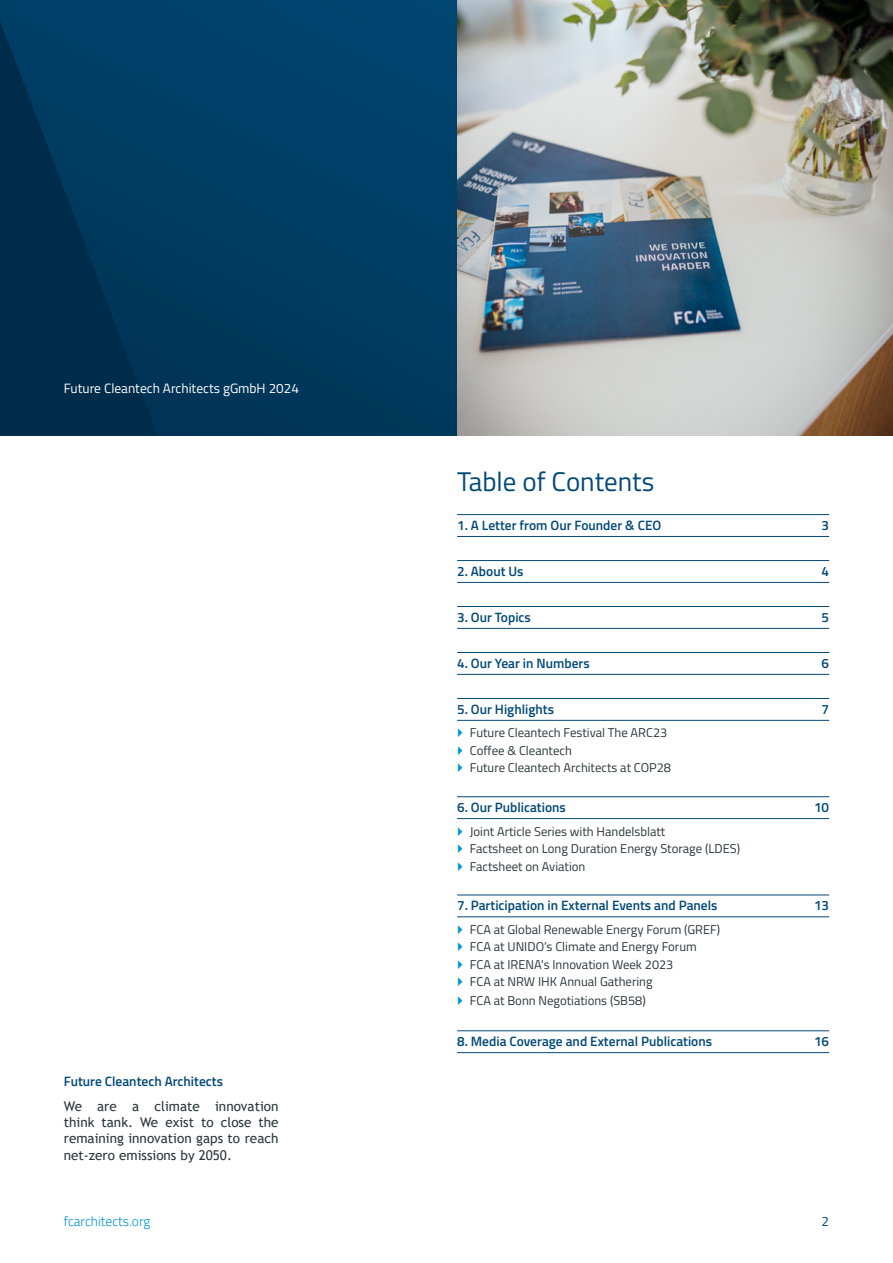
<style>
.page{position:relative;width:893px;height:1263px;background:#fff}
.page>*{position:absolute;margin:0;border:0;box-sizing:border-box;transform-origin:0 0}
.t1{font:27px "Titillium Web";color:#004977}
.t2{font:600 13.5px "Titillium Web";color:#004977}
.t3{font:13.5px/16.2px "Trebuchet MS";color:#2a363b;text-align:justify}
.t4{font:13.5px "Titillium Web";color:#fff}
.t5{font:300 13.5px "Titillium Web";color:#0093d3}
.t6{font:13.5px "Titillium Web";color:#004977}
.t7{font:12.75px/17.4px "Titillium Web";color:#2a363b}
</style>
<div class="page">
<div style="left:0;top:0;width:457px;height:435px;background:#003d64"></div>
<img style="left:457px;top:0;width:436px;height:435px">
<svg style="left:0;top:22px;width:158px;height:413px;fill:#002c4b"></svg>
<hr style="left:457px;top:514px;width:372px;height:1px;background:#004977">
<hr style="left:457px;top:536px;width:372px;height:1px;background:#004977">
<hr style="left:457px;top:560px;width:372px;height:1px;background:#004977">
<hr style="left:457px;top:582px;width:372px;height:1px;background:#004977">
<hr style="left:457px;top:606px;width:372px;height:1px;background:#004977">
<hr style="left:457px;top:628px;width:372px;height:1px;background:#004977">
<hr style="left:457px;top:652px;width:372px;height:1px;background:#004977">
<hr style="left:457px;top:674px;width:372px;height:1px;background:#004977">
<hr style="left:457px;top:698px;width:372px;height:1px;background:#004977">
<hr style="left:457px;top:720px;width:372px;height:1px;background:#004977">
<hr style="left:457px;top:796px;width:372px;height:1px;background:#004977">
<hr style="left:457px;top:818px;width:372px;height:1px;background:#004977">
<hr style="left:457px;top:895px;width:372px;height:1px;background:#004977">
<hr style="left:457px;top:916px;width:372px;height:1px;background:#004977">
<hr style="left:457px;top:1030px;width:372px;height:1px;background:#004977">
<hr style="left:457px;top:1052px;width:372px;height:1px;background:#004977">
<p class="t4" style="left:64px;top:378px;width:237px">Future Cleantech Architects gGmbH 2024</p>
<p class="t2" style="left:64px;top:1071px;width:161px">Future Cleantech Architects</p>
<p class="t3" style="left:64px;top:1098px;width:216px">We are a climate innovation think tank. We exist to close the remaining innovation gaps to reach net-zero emissions by 2050.</p>
<h1 class="t1" style="left:457px;top:461px;width:199px">Table of Contents</h1>
<p class="t2" style="left:457px;top:515px;width:206px">1. A Letter from Our Founder &amp; CEO</p>
<p class="t2" style="left:822px;top:515px;width:9px">3</p>
<p class="t2" style="left:457px;top:561px;width:68px">2. About Us</p>
<p class="t2" style="left:822px;top:561px;width:9px">4</p>
<p class="t2" style="left:457px;top:607px;width:75px">3. Our Topics</p>
<p class="t2" style="left:822px;top:607px;width:9px">5</p>
<p class="t2" style="left:457px;top:653px;width:134px">4. Our Year in Numbers</p>
<p class="t2" style="left:822px;top:653px;width:9px">6</p>
<p class="t2" style="left:457px;top:699px;width:98px">5. Our Highlights</p>
<p class="t2" style="left:822px;top:699px;width:9px">7</p>
<p class="t7" style="left:470px;top:724px;width:203px">Future Cleantech Festival The ARC23<br>Coffee &amp; Cleantech<br>Future Cleantech Architects at COP28</p>
<p class="t2" style="left:457px;top:797px;width:110px">6. Our Publications</p>
<p class="t2" style="left:814px;top:797px;width:17px">10</p>
<p class="t7" style="left:470px;top:822px;width:272px">Joint Article Series with Handelsblatt<br>Factsheet on Long Duration Energy Storage (LDES)<br>Factsheet on Aviation</p>
<p class="t2" style="left:457px;top:895px;width:262px">7. Participation in External Events and Panels</p>
<p class="t2" style="left:814px;top:895px;width:17px">13</p>
<p class="t7" style="left:470px;top:920px;width:252px">FCA at Global Renewable Energy Forum (GREF)<br>FCA at UNIDO’s Climate and Energy Forum FCA at IRENA's Innovation Week 2023<br>FCA at NRW IHK Annual Gathering<br>FCA at Bonn Negotiations (SB58)</p>
<p class="t2" style="left:457px;top:1031px;width:256px">8. Media Coverage and External Publications</p>
<p class="t2" style="left:814px;top:1031px;width:17px">16</p>
<p class="t5" style="left:64px;top:1211px;width:88px">fcarchitects.org</p>
<p class="t6" style="left:822px;top:1211px;width:9px">2</p>
</div>
